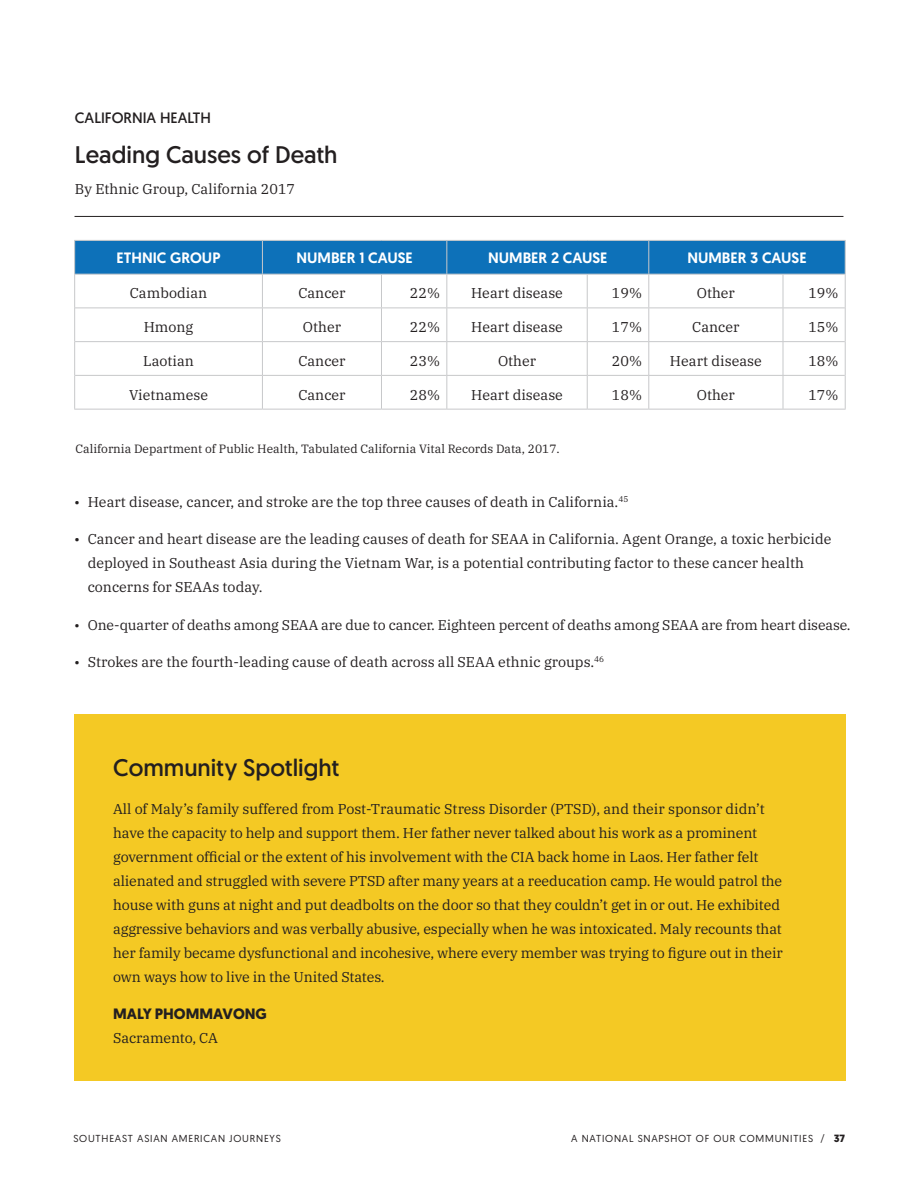
<style>
.page{position:relative;width:918px;height:1188px;background:#fff}
.page>*{position:absolute;margin:0;border:0;box-sizing:border-box;transform-origin:0 0}
.t1{font:24px "Geomanist";color:#231f20}
.t2{font:500 15px "Geomanist";color:#fff}
.t3{font:15px "Geomanist";color:#231f20}
.t4{font:700 15px "Geomanist";color:#231f20}
.t5{font:14.25px/24px "IBM Plex Serif";letter-spacing:-.005em;color:#231f20}
.t6{font:14.1px "IBM Plex Serif";letter-spacing:-.01em;color:#231f20}
.t7{font:12px "IBM Plex Serif";color:#231f20}
.t8{font:10.2px "Geomanist";letter-spacing:.075em;color:#231f20}
.s1{font-weight:700;font-size:10.5px}
</style>
<div class="page">
<div style="left:74px;top:714px;width:772px;height:367px;background:#f4c924"></div>
<div style="left:75px;top:241px;width:770px;height:33px;background:#0d71b9"></div>
<hr style="left:74px;top:240px;width:188px;height:1px;background:#c7c8ca">
<hr style="left:262px;top:240px;width:119px;height:1px;background:#c7c8ca">
<hr style="left:381px;top:240px;width:66px;height:1px;background:#c7c8ca">
<hr style="left:447px;top:240px;width:140px;height:1px;background:#c7c8ca">
<hr style="left:587px;top:240px;width:62px;height:1px;background:#c7c8ca">
<hr style="left:649px;top:240px;width:134px;height:1px;background:#c7c8ca">
<hr style="left:783px;top:240px;width:63px;height:1px;background:#c7c8ca">
<hr style="left:75px;top:274px;width:187px;height:1px;background:#c7c8ca">
<hr style="left:262px;top:274px;width:119px;height:1px;background:#c7c8ca">
<hr style="left:381px;top:274px;width:66px;height:1px;background:#c7c8ca">
<hr style="left:447px;top:274px;width:140px;height:1px;background:#c7c8ca">
<hr style="left:587px;top:274px;width:62px;height:1px;background:#c7c8ca">
<hr style="left:649px;top:274px;width:134px;height:1px;background:#c7c8ca">
<hr style="left:783px;top:274px;width:62px;height:1px;background:#c7c8ca">
<hr style="left:74px;top:241px;width:1px;height:33px;background:#c7c8ca">
<hr style="left:262px;top:241px;width:1px;height:33px;background:#c7c8ca">
<hr style="left:446px;top:241px;width:1px;height:33px;background:#c7c8ca">
<hr style="left:648px;top:241px;width:1px;height:33px;background:#c7c8ca">
<hr style="left:845px;top:241px;width:1px;height:33px;background:#c7c8ca">
<hr style="left:74px;top:274px;width:1px;height:34px;background:#c7c8ca">
<hr style="left:262px;top:275px;width:1px;height:33px;background:#c7c8ca">
<hr style="left:381px;top:275px;width:1px;height:33px;background:#c7c8ca">
<hr style="left:446px;top:275px;width:1px;height:33px;background:#c7c8ca">
<hr style="left:587px;top:275px;width:1px;height:33px;background:#c7c8ca">
<hr style="left:648px;top:275px;width:1px;height:33px;background:#c7c8ca">
<hr style="left:783px;top:275px;width:1px;height:33px;background:#c7c8ca">
<hr style="left:845px;top:274px;width:1px;height:34px;background:#c7c8ca">
<hr style="left:74px;top:308px;width:1px;height:34px;background:#c7c8ca">
<hr style="left:262px;top:308px;width:1px;height:33px;background:#c7c8ca">
<hr style="left:381px;top:308px;width:1px;height:33px;background:#c7c8ca">
<hr style="left:446px;top:308px;width:1px;height:33px;background:#c7c8ca">
<hr style="left:587px;top:308px;width:1px;height:33px;background:#c7c8ca">
<hr style="left:648px;top:308px;width:1px;height:33px;background:#c7c8ca">
<hr style="left:783px;top:308px;width:1px;height:33px;background:#c7c8ca">
<hr style="left:845px;top:308px;width:1px;height:34px;background:#c7c8ca">
<hr style="left:74px;top:342px;width:1px;height:33px;background:#c7c8ca">
<hr style="left:262px;top:342px;width:1px;height:33px;background:#c7c8ca">
<hr style="left:381px;top:342px;width:1px;height:33px;background:#c7c8ca">
<hr style="left:446px;top:342px;width:1px;height:33px;background:#c7c8ca">
<hr style="left:587px;top:342px;width:1px;height:33px;background:#c7c8ca">
<hr style="left:648px;top:342px;width:1px;height:33px;background:#c7c8ca">
<hr style="left:783px;top:342px;width:1px;height:33px;background:#c7c8ca">
<hr style="left:845px;top:342px;width:1px;height:33px;background:#c7c8ca">
<hr style="left:74px;top:375px;width:1px;height:34px;background:#c7c8ca">
<hr style="left:262px;top:376px;width:1px;height:33px;background:#c7c8ca">
<hr style="left:381px;top:376px;width:1px;height:33px;background:#c7c8ca">
<hr style="left:446px;top:376px;width:1px;height:33px;background:#c7c8ca">
<hr style="left:587px;top:376px;width:1px;height:33px;background:#c7c8ca">
<hr style="left:648px;top:376px;width:1px;height:33px;background:#c7c8ca">
<hr style="left:783px;top:376px;width:1px;height:33px;background:#c7c8ca">
<hr style="left:845px;top:375px;width:1px;height:34px;background:#c7c8ca">
<hr style="left:75px;top:308px;width:187px;height:1px;background:#c7c8ca">
<hr style="left:262px;top:308px;width:119px;height:1px;background:#c7c8ca">
<hr style="left:381px;top:308px;width:66px;height:1px;background:#c7c8ca">
<hr style="left:447px;top:308px;width:140px;height:1px;background:#c7c8ca">
<hr style="left:587px;top:308px;width:62px;height:1px;background:#c7c8ca">
<hr style="left:649px;top:308px;width:134px;height:1px;background:#c7c8ca">
<hr style="left:783px;top:308px;width:62px;height:1px;background:#c7c8ca">
<hr style="left:75px;top:341px;width:187px;height:1px;background:#c7c8ca">
<hr style="left:262px;top:341px;width:119px;height:1px;background:#c7c8ca">
<hr style="left:381px;top:341px;width:66px;height:1px;background:#c7c8ca">
<hr style="left:447px;top:341px;width:140px;height:1px;background:#c7c8ca">
<hr style="left:587px;top:341px;width:62px;height:1px;background:#c7c8ca">
<hr style="left:649px;top:341px;width:134px;height:1px;background:#c7c8ca">
<hr style="left:783px;top:341px;width:62px;height:1px;background:#c7c8ca">
<hr style="left:75px;top:375px;width:187px;height:1px;background:#c7c8ca">
<hr style="left:262px;top:375px;width:119px;height:1px;background:#c7c8ca">
<hr style="left:381px;top:375px;width:66px;height:1px;background:#c7c8ca">
<hr style="left:447px;top:375px;width:140px;height:1px;background:#c7c8ca">
<hr style="left:587px;top:375px;width:62px;height:1px;background:#c7c8ca">
<hr style="left:649px;top:375px;width:134px;height:1px;background:#c7c8ca">
<hr style="left:783px;top:375px;width:62px;height:1px;background:#c7c8ca">
<hr style="left:74px;top:409px;width:188px;height:1px;background:#c7c8ca">
<hr style="left:262px;top:409px;width:119px;height:1px;background:#c7c8ca">
<hr style="left:381px;top:409px;width:66px;height:1px;background:#c7c8ca">
<hr style="left:447px;top:409px;width:140px;height:1px;background:#c7c8ca">
<hr style="left:587px;top:409px;width:62px;height:1px;background:#c7c8ca">
<hr style="left:649px;top:409px;width:134px;height:1px;background:#c7c8ca">
<hr style="left:783px;top:409px;width:63px;height:1px;background:#c7c8ca">
<hr style="left:75px;top:216px;width:768px;height:1px;background:#231f20">
<p class="t3" style="left:75px;top:108px;width:138px">CALIFORNIA HEALTH</p>
<h1 class="t1" style="left:75px;top:139px;width:264px">Leading Causes of Death</h1>
<p class="t5" style="left:75px;top:175px;width:222px">By Ethnic Group, California 2017</p>
<p class="t2" style="left:117px;top:248px;width:105px">ETHNIC GROUP</p>
<p class="t2" style="left:297px;top:248px;width:118px">NUMBER 1 CAUSE</p>
<p class="t2" style="left:488px;top:248px;width:121px">NUMBER 2 CAUSE</p>
<p class="t2" style="left:687px;top:248px;width:121px">NUMBER 3 CAUSE</p>
<p class="t5" style="left:130px;top:280px;width:79px">Cambodian</p>
<p class="t5" style="left:298px;top:280px;width:49px">Cancer</p>
<p class="t5" style="left:410px;top:280px;width:32px">22%</p>
<p class="t5" style="left:471px;top:280px;width:93px">Heart disease</p>
<p class="t5" style="left:612px;top:280px;width:32px">19%</p>
<p class="t5" style="left:697px;top:280px;width:40px">Other</p>
<p class="t5" style="left:808px;top:280px;width:32px">19%</p>
<p class="t5" style="left:144px;top:314px;width:51px">Hmong</p>
<p class="t5" style="left:303px;top:314px;width:40px">Other</p>
<p class="t5" style="left:410px;top:314px;width:32px">22%</p>
<p class="t5" style="left:471px;top:314px;width:93px">Heart disease</p>
<p class="t5" style="left:612px;top:314px;width:32px">17%</p>
<p class="t5" style="left:692px;top:314px;width:49px">Cancer</p>
<p class="t5" style="left:808px;top:314px;width:32px">15%</p>
<p class="t5" style="left:143px;top:348px;width:52px">Laotian</p>
<p class="t5" style="left:298px;top:348px;width:49px">Cancer</p>
<p class="t5" style="left:410px;top:348px;width:32px">23%</p>
<p class="t5" style="left:498px;top:348px;width:40px">Other</p>
<p class="t5" style="left:612px;top:348px;width:32px">20%</p>
<p class="t5" style="left:670px;top:348px;width:93px">Heart disease</p>
<p class="t5" style="left:808px;top:348px;width:32px">18%</p>
<p class="t5" style="left:129px;top:381px;width:81px">Vietnamese</p>
<p class="t5" style="left:298px;top:381px;width:49px">Cancer</p>
<p class="t5" style="left:410px;top:381px;width:32px">28%</p>
<p class="t5" style="left:471px;top:381px;width:93px">Heart disease</p>
<p class="t5" style="left:612px;top:381px;width:32px">18%</p>
<p class="t5" style="left:697px;top:381px;width:40px">Other</p>
<p class="t5" style="left:808px;top:381px;width:32px">17%</p>
<p class="t7" style="left:76px;top:439px;width:486px">California Department of Public Health, Tabulated California Vital Records Data, 2017.</p>
<p class="t5" style="left:74px;top:488px;width:556px">• Heart disease, cancer, and stroke are the top three causes of death in California.<sup>45</sup></p>
<p class="t5" style="left:88px;top:526px;width:745px;text-indent:-13px">• Cancer and heart disease are the leading causes of death for SEAA in California. Agent Orange, a toxic herbicide deployed in Southeast Asia during the Vietnam War, is a potential contributing factor to these cancer health concerns for SEAAs today.</p>
<p class="t6" style="left:74px;top:614px;width:778px">• One-quarter of deaths among SEAA are due to cancer. Eighteen percent of deaths among SEAA are from heart disease.</p>
<p class="t5" style="left:74px;top:649px;width:531px">• Strokes are the fourth-leading cause of death across all SEAA ethnic groups.<sup>46</sup></p>
<h1 class="t1" style="left:113px;top:752px;width:228px">Community Spotlight</h1>
<p class="t5" style="left:113px;top:795px;width:671px">All of Maly’s family suffered from Post-Traumatic Stress Disorder (PTSD), and their sponsor didn’t have the capacity to help and support them. Her father never talked about his work as a prominent government official or the extent of his involvement with the CIA back home in Laos. Her father felt alienated and struggled with severe PTSD after many years at a reeducation camp. He would patrol the house with guns at night and put deadbolts on the door so that they couldn’t get in or out. He exhibited aggressive behaviors and was verbally abusive, especially when he was intoxicated. Maly recounts that her family became dysfunctional and incohesive, where every member was trying to figure out in their own ways how to live in the United States.</p>
<p class="t4" style="left:113px;top:1004px;width:155px">MALY PHOMMAVONG</p>
<p class="t5" style="left:113px;top:1025px;width:106px">Sacramento, CA</p>
<p class="t8" style="left:73px;top:1131px;width:209px">SOUTHEAST ASIAN AMERICAN JOURNEYS</p>
<p class="t8" style="left:571px;top:1131px;width:275px">A NATIONAL SNAPSHOT OF OUR COMMUNITIES / <span class="s1">37</span></p>
</div>
